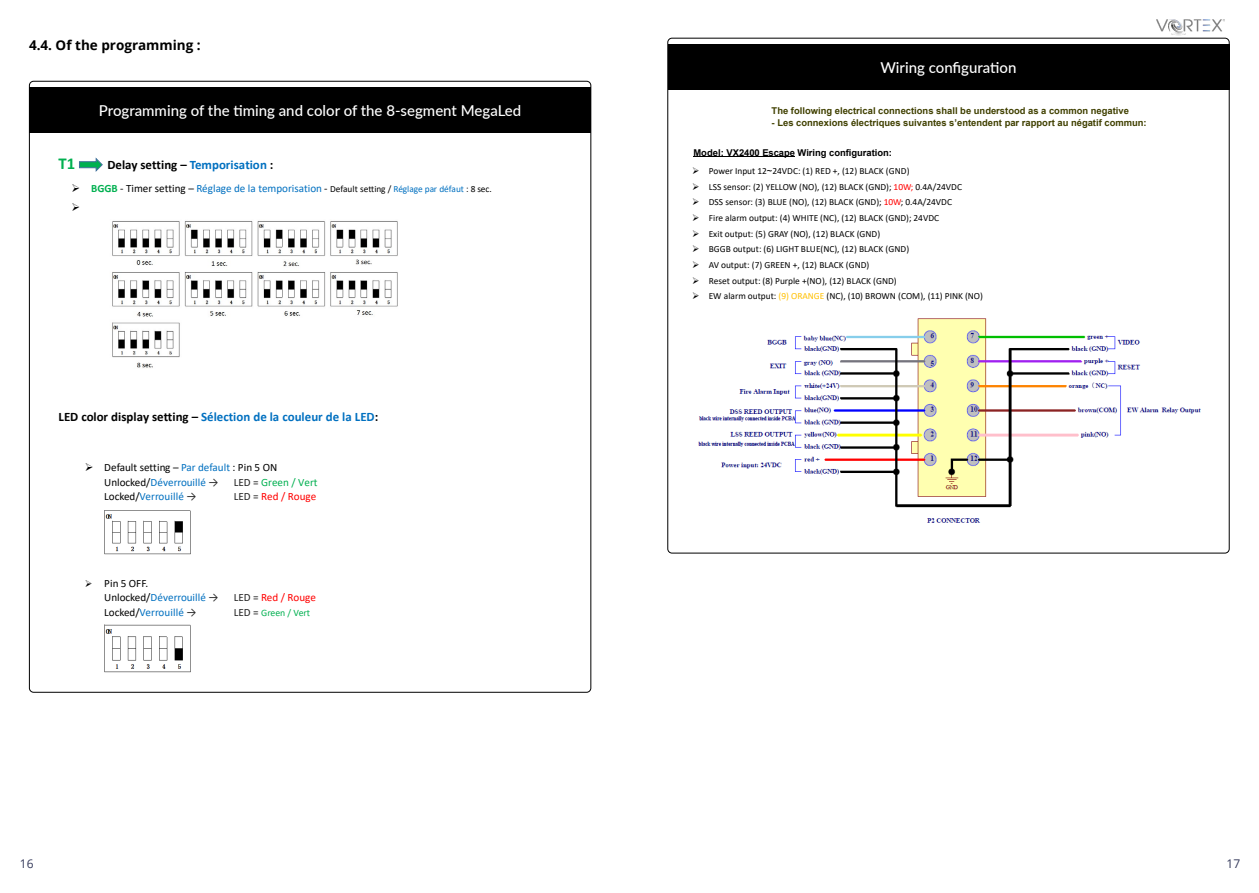
<style>
.page{position:relative;width:1259px;height:893px;background:#fff}
.page>*{position:absolute;margin:0;border:0;box-sizing:border-box;transform-origin:0 0}
.t1{font:700 16.65px "Calibri";color:#00b050}
.t2{font:500 15px "Lato";color:#fff}
.t3{font:700 13.5px "Open Sans";color:#000}
.t4{font:700 12.9px "Calibri";letter-spacing:-.005em;color:#0070c0}
.t5{font:700 12.9px "Calibri";color:#000}
.t6{font:12px "Open Sans";color:#353a5b}
.t7{font:11.1px "Calibri";color:#0070c0}
.t8{font:11.1px/14.4px "Calibri";color:#000}
.t9{font:11.1px "Calibri";color:#f00}
.t10{font:11.1px "Calibri";color:#00b050}
.t11{font:9.75px "Calibri";color:#00b050}
.t12{font:9.45px "Calibri";letter-spacing:-.005em;color:#000}
.t13{font:700 9.45px "Arial";color:#404000}
.t14{font:700 9.45px "Arial";letter-spacing:-.005em;color:#000}
.s1{color:#0070c0}
.s2{color:#000}
.s3{font-weight:700;color:#00b050}
.s4{font-size:9.3px;color:#000}
.s5{font-size:9.3px}
.s6{color:#222}
.s7{font-size:11.1px;color:#222}
.s8{font-family:"Arial"}
.s9{color:#f00}
.s10{color:#ffc000}
</style>
<div class="page">
<img style="left:1157px;top:19px;width:68px;height:17px">
<img style="left:112px;top:221px;width:286px;height:147px">
<img style="left:104px;top:510px;width:87px;height:45px">
<img style="left:104px;top:624px;width:87px;height:49px">
<svg style="left:79px;top:157px;width:24px;height:15px"></svg>
<div style="left:29px;top:87px;width:562px;height:46px;background:#000"></div>
<hr style="left:693px;top:156px;width:102px;height:1px;background:#000">
<img style="left:698px;top:318px;width:503px;height:205px">
<div style="left:668px;top:44px;width:561px;height:46px;background:#000"></div>
<h3 class="t3" style="left:29px;top:36px;width:173px">4.4. Of the programming :</h3>
<h2 class="t2" style="left:99px;top:100px;width:424px">Programming of the timing and color of the 8-segment MegaLed</h2>
<h1 class="t1" style="left:58px;top:151px;width:18px">T1</h1>
<h3 class="t5" style="left:107px;top:155px;width:167px">Delay setting – <span class="s1">Temporisation</span> :</h3>
<p class="t7" style="left:72px;top:181px;width:422px"><span class="s2">➢</span> <span class="s3">BGGB</span> <span class="s2">- Timer setting –</span> Réglage de la temporisation <span class="s2">-</span> <span class="s4">Default setting /</span> <span class="s5">Réglage par défaut</span> <span class="s4">: 8 sec.</span></p>
<h3 class="t4" style="left:58px;top:408px;width:321px"><span class="s2">LED color display setting –</span> Sélection de la couleur de la LED<span class="s2">:</span></h3>
<p class="t8" style="left:104px;top:460px;width:175px;text-indent:-20px">➢ Default setting – <span class="s1">Par default</span> : Pin 5 ON<br>Unlocked/<span class="s1">Déverrouillé</span> <span class="s6">→</span></p>
<p class="t10" style="left:234px;top:474px;width:85px"><span class="s6">LED =</span> Green / Vert</p>
<p class="t7" style="left:104px;top:489px;width:94px"><span class="s2">Locked/</span>Verrouillé <span class="s6">→</span></p>
<p class="t9" style="left:234px;top:489px;width:84px"><span class="s6">LED =</span> Red / Rouge</p>
<p class="t8" style="left:104px;top:576px;width:116px;text-indent:-20px">➢ Pin 5 OFF.<br>Unlocked/<span class="s1">Déverrouillé</span> <span class="s6">→</span></p>
<p class="t9" style="left:234px;top:590px;width:84px"><span class="s6">LED =</span> Red / Rouge</p>
<p class="t7" style="left:104px;top:604px;width:94px"><span class="s2">Locked/</span>Verrouillé <span class="s6">→</span></p>
<p class="t11" style="left:234px;top:606px;width:78px"><span class="s7">LED =</span> Green / Vert</p>
<h2 class="t2" style="left:880px;top:57px;width:138px">Wiring configuration</h2>
<p class="t13" style="left:771px;top:104px;width:359px">The following electrical connections shall be understood as a common negative</p>
<p class="t13" style="left:771px;top:116px;width:377px">- Les connexions électriques suivantes s’entendent par rapport au négatif commun:</p>
<p class="t14" style="left:693px;top:146px;width:200px">Model: VX2400 Escape Wiring configuration:</p>
<p class="t12" style="left:692px;top:164px;width:219px">➢ Power Input 12<span class="s8">~</span>24VDC: (1) RED +, (12) BLACK (GND)</p>
<p class="t12" style="left:692px;top:180px;width:271px">➢ LSS sensor: (2) YELLOW (NO), (12) BLACK (GND); <span class="s9">10W;</span> 0.4A/24VDC</p>
<p class="t12" style="left:692px;top:196px;width:261px">➢ DSS sensor: (3) BLUE (NO), (12) BLACK (GND); <span class="s9">10W</span>; 0.4A/24VDC</p>
<p class="t12" style="left:692px;top:211px;width:248px">➢ Fire alarm output: (4) WHITE (NC), (12) BLACK (GND); 24VDC</p>
<p class="t12" style="left:692px;top:227px;width:190px">➢ Exit output: (5) GRAY (NO), (12) BLACK (GND)</p>
<p class="t12" style="left:692px;top:243px;width:218px">➢ BGGB output: (6) LIGHT BLUE(NC), (12) BLACK (GND)</p>
<p class="t12" style="left:692px;top:258px;width:179px">➢ AV output: (7) GREEN +, (12) BLACK (GND)</p>
<p class="t12" style="left:692px;top:274px;width:206px">➢ Reset output: (8) Purple +(NO), (12) BLACK (GND)</p>
<p class="t12" style="left:692px;top:290px;width:292px">➢ EW alarm output: <span class="s10">(9) ORANGE</span> (NC), (10) BROWN (COM), (11) PINK (NO)</p>
<p class="t6" style="left:20px;top:856px;width:15px">16</p>
<p class="t6" style="left:1226px;top:856px;width:15px">17</p>
</div>
